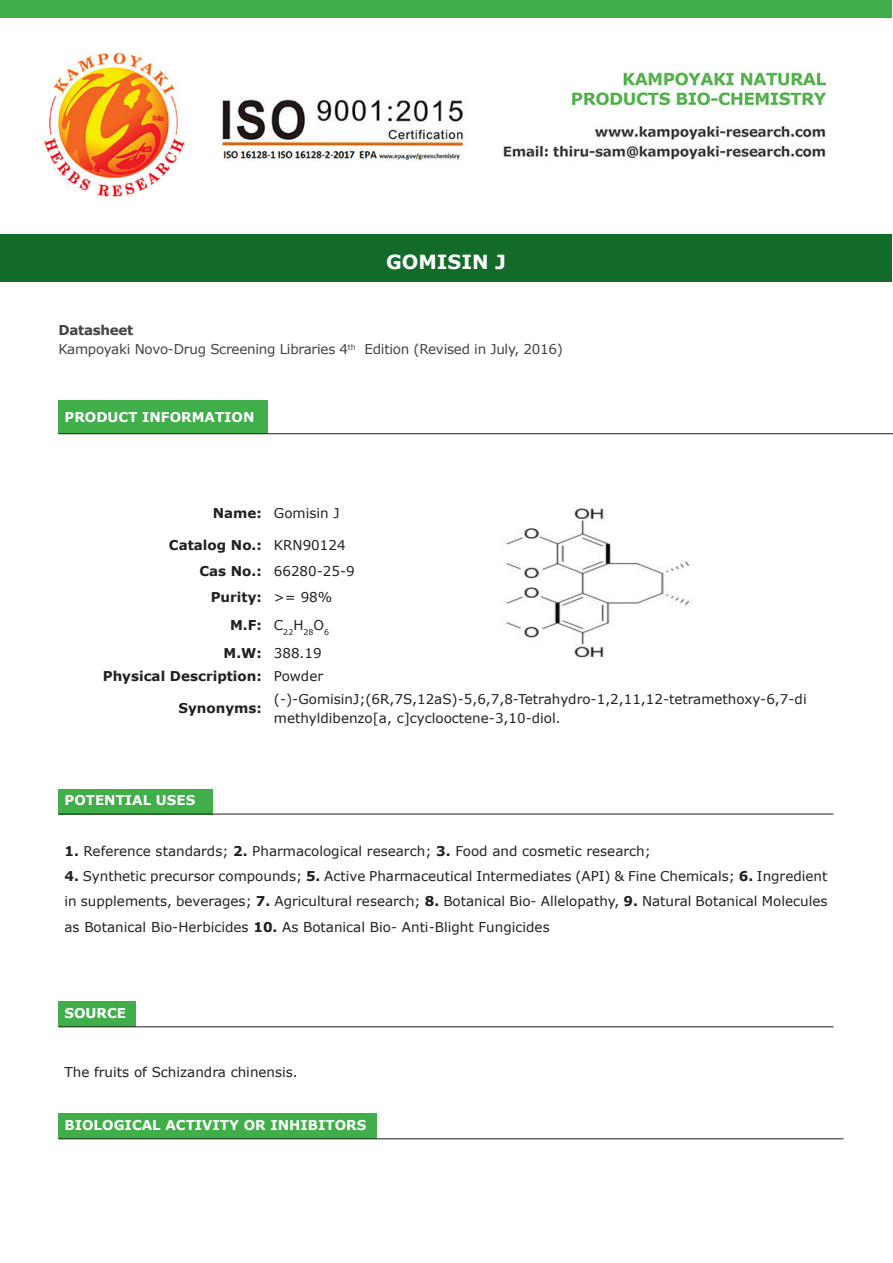
<style>
.page{position:relative;width:893px;height:1263px;background:#fff}
.page>*{position:absolute;margin:0;border:0;box-sizing:border-box;transform-origin:0 0}
.t1{font:700 19.5px "Verdana";color:#fff}
.t2{font:13.5px/25.2px "Verdana";color:#231f20}
.t3{font:700 13.5px "Verdana";color:#fff}
.t4{font:700 13.5px "Verdana";color:#231f20}
.t5{font:13.5px "Verdana";letter-spacing:-.02em;color:#414243}
.t6{font:700 13.5px "Verdana";letter-spacing:-.02em;color:#414243}
.t7{font:7.8px "Verdana";color:#231f20}
.s1{font-weight:700}
</style>
<div class="page">
<div style="left:0;top:0;width:892px;height:17px;background:#40ae49"></div>
<div style="left:1px;top:235px;width:891px;height:47px;background:#136b29"></div>
<div style="left:58px;top:400px;width:210px;height:34px;background:#40ae49"></div>
<hr style="left:58px;top:433px;width:210px;height:1px;background:#231f20">
<hr style="left:268px;top:433px;width:208px;height:1px;background:#231f20">
<hr style="left:476px;top:433px;width:359px;height:1px;background:#231f20">
<hr style="left:835px;top:433px;width:58px;height:1px;background:#231f20">
<img style="left:505px;top:508px;width:185px;height:150px">
<div style="left:58px;top:789px;width:155px;height:25px;background:#40ae49"></div>
<hr style="left:58px;top:814px;width:155px;height:1px;background:#231f20">
<hr style="left:213px;top:814px;width:620px;height:1px;background:#231f20">
<div style="left:58px;top:1002px;width:78px;height:25px;background:#40ae49"></div>
<hr style="left:58px;top:1026px;width:78px;height:1px;background:#231f20">
<hr style="left:136px;top:1026px;width:697px;height:1px;background:#231f20">
<div style="left:58px;top:1114px;width:319px;height:25px;background:#40ae49"></div>
<hr style="left:58px;top:1138px;width:319px;height:1px;background:#231f20">
<hr style="left:377px;top:1138px;width:466px;height:1px;background:#231f20">
<img style="left:43px;top:53px;width:784px;height:144px">
<p class="t1" style="left:386px;top:249px;width:122px">GOMISIN J</p>
<p class="t6" style="left:58px;top:321px;width:76px">Datasheet</p>
<p class="t5" style="left:58px;top:341px;width:506px">Kampoyaki Novo-Drug Screening Libraries 4<sup>th</sup> Edition (Revised in July, 2016)</p>
<p class="t3" style="left:64px;top:409px;width:192px">PRODUCT INFORMATION</p>
<p class="t4" style="left:213px;top:504px;width:51px">Name:</p>
<p class="t2" style="left:274px;top:501px;width:67px">Gomisin J</p>
<p class="t4" style="left:169px;top:536px;width:94px">Catalog No.:</p>
<p class="t2" style="left:274px;top:533px;width:73px">KRN90124</p>
<p class="t4" style="left:199px;top:562px;width:64px">Cas No.:</p>
<p class="t2" style="left:274px;top:558px;width:82px">66280-25-9</p>
<p class="t4" style="left:211px;top:588px;width:53px">Purity:</p>
<p class="t2" style="left:274px;top:584px;width:60px">&gt;= 98%</p>
<p class="t4" style="left:230px;top:616px;width:33px">M.F:</p>
<p class="t7" style="left:274px;top:627px;width:57px"><sup>C</sup>22<sup>H</sup>28<sup>O</sup>6</p>
<p class="t4" style="left:224px;top:644px;width:40px">M.W:</p>
<p class="t2" style="left:274px;top:640px;width:49px">388.19</p>
<p class="t4" style="left:103px;top:668px;width:161px">Physical Description:</p>
<p class="t2" style="left:274px;top:664px;width:51px">Powder</p>
<p class="t4" style="left:178px;top:700px;width:85px">Synonyms:</p>
<p class="t2" style="left:274px;top:689px;width:534px;line-height:19.2px">(-)-GomisinJ;(6R,7S,12aS)-5,6,7,8-Tetrahydro-1,2,11,12-tetramethoxy-6,7-di methyldibenzo[a, c]cyclooctene-3,10-diol.</p>
<p class="t3" style="left:64px;top:791px;width:132px">POTENTIAL USES</p>
<p class="t2" style="left:64px;top:838px;width:588px"><span class="s1">1.</span> Reference standards; <span class="s1">2.</span> Pharmacological research; <span class="s1">3.</span> Food and cosmetic research;</p>
<p class="t2" style="left:64px;top:864px;width:764px;text-align:justify"><span class="s1">4.</span> Synthetic precursor compounds; <span class="s1">5.</span> Active Pharmaceutical Intermediates (API) &amp; Fine Chemicals; <span class="s1">6.</span> Ingredient in supplements, beverages; <span class="s1">7.</span> Agricultural research; <span class="s1">8.</span> Botanical Bio- Allelopathy, <span class="s1">9.</span> Natural Botanical Molecules as Botanical Bio-Herbicides <span class="s1">10.</span> As Botanical Bio- Anti-Blight Fungicides</p>
<p class="t3" style="left:64px;top:1004px;width:63px">SOURCE</p>
<p class="t2" style="left:64px;top:1059px;width:235px">The fruits of Schizandra chinensis.</p>
<p class="t3" style="left:64px;top:1116px;width:303px">BIOLOGICAL ACTIVITY OR INHIBITORS</p>
</div>
